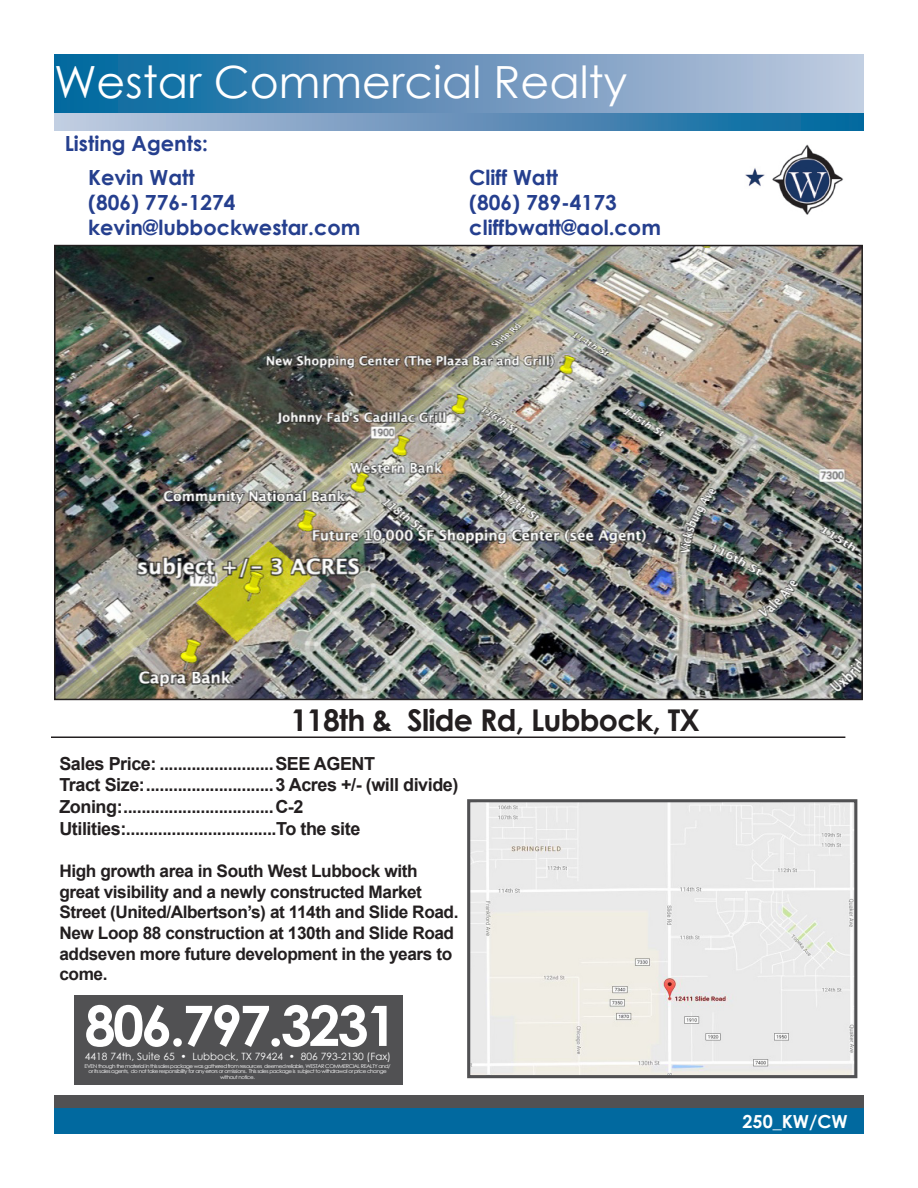
<style>
.page{position:relative;width:918px;height:1188px;background:#fff}
.page>*{position:absolute;margin:0;border:0;box-sizing:border-box;transform-origin:0 0}
.t1{font:700 55.8px "Century Gothic";letter-spacing:-.05em;color:#fff}
.t2{font:44.4px "Century Gothic";color:#fff}
.t3{font:700 30px "Century Gothic";letter-spacing:-.025em;color:#231f20}
.t4{font:700 20.85px "Century Gothic";color:#253f8e}
.t5{font:700 18px "Arial";letter-spacing:-.025em;color:#231f20}
.t6{font:700 18px "Century Gothic";color:#fff}
.t7{font:700 17.25px "Arial";letter-spacing:-.025em;color:#231f20}
.t8{font:10.05px "Century Gothic";color:#fff}
.t9{font:5.25px/5.2px "Century Gothic";letter-spacing:-.075em;color:#fff;text-align:center;scale:1.08 1}
</style>
<div class="page">
<div style="left:54px;top:54px;width:810px;height:59px;background:linear-gradient(to right,#01629b,#c7c8de)"></div>
<div style="left:54px;top:113px;width:810px;height:17px;background:linear-gradient(to right,#c7c8df,#01639b)"></div>
<img style="left:745px;top:145px;width:99px;height:70px">
<div style="left:54px;top:1095px;width:810px;height:39px;background:#515153"></div>
<div style="left:54px;top:1108px;width:810px;height:26px;background:#01699f"></div>
<div style="left:74px;top:995px;width:328px;height:90px;background:#515153"></div>
<img style="left:471px;top:803px;width:382px;height:271px">
<div style="left:467px;top:799px;width:390px;height:279px;border:3px solid #515153"></div>
<hr style="left:51px;top:736px;width:794px;height:2px;background:#231f20">
<img style="left:57px;top:248px;width:803px;height:449px">
<div style="left:54px;top:245px;width:809px;height:455px;border:2px solid #231f20"></div>
<p class="t2" style="left:54px;top:51px;width:575px">Westar Commercial Realty</p>
<p class="t4" style="left:65px;top:128px;width:145px">Listing Agents:</p>
<p class="t4" style="left:88px;top:162px;width:108px">Kevin Watt</p>
<p class="t4" style="left:469px;top:162px;width:90px">Cliff Watt</p>
<p class="t4" style="left:88px;top:187px;width:149px">(806) 776-1274</p>
<p class="t4" style="left:469px;top:187px;width:149px">(806) 789-4173</p>
<p class="t4" style="left:88px;top:212px;width:274px">kevin@lubbockwestar.com</p>
<p class="t4" style="left:469px;top:212px;width:193px">cliffbwatt@aol.com</p>
<p class="t3" style="left:291px;top:697px;width:411px">118th &amp; Slide Rd, Lubbock, TX</p>
<p class="t5" style="left:59px;top:751px;width:317px">Sales Price: .........................SEE AGENT</p>
<p class="t5" style="left:59px;top:772px;width:401px">Tract Size:............................3 Acres +/- (will divide)</p>
<p class="t5" style="left:59px;top:794px;width:246px">Zoning:.................................C-2</p>
<p class="t5" style="left:59px;top:816px;width:302px">Utilities:.................................To the site</p>
<p class="t7" style="left:59px;top:859px;width:360px">High growth area in South West Lubbock with</p>
<p class="t7" style="left:59px;top:879px;width:364px">great visibility and a newly constructed Market</p>
<p class="t7" style="left:59px;top:900px;width:401px">Street (United/Albertson’s) at 114th and Slide Road.</p>
<p class="t7" style="left:59px;top:921px;width:396px">New Loop 88 construction at 130th and Slide Road</p>
<p class="t7" style="left:59px;top:941px;width:394px">addseven more future development in the years to</p>
<p class="t7" style="left:59px;top:962px;width:50px">come.</p>
<p class="t1" style="left:84px;top:983px;width:314px">806.797.3231</p>
<p class="t8" style="left:85px;top:1049px;width:308px">4418 74th, Suite 65 • Lubbock, TX 79424 • 806 793-2130 (Fax)</p>
<p class="t9" style="left:85px;top:1064px;width:285px">EVEN though the material in this sales package was gathered from resources deemed reliable, WESTAR COMMERCIAL REALTY and/ or its sales agents, do not take responsibility for any errors or omissions. This sales package is subject to withdrawal or price change without notice.</p>
<p class="t6" style="left:743px;top:1108px;width:107px">250_KW/CW</p>
</div>
